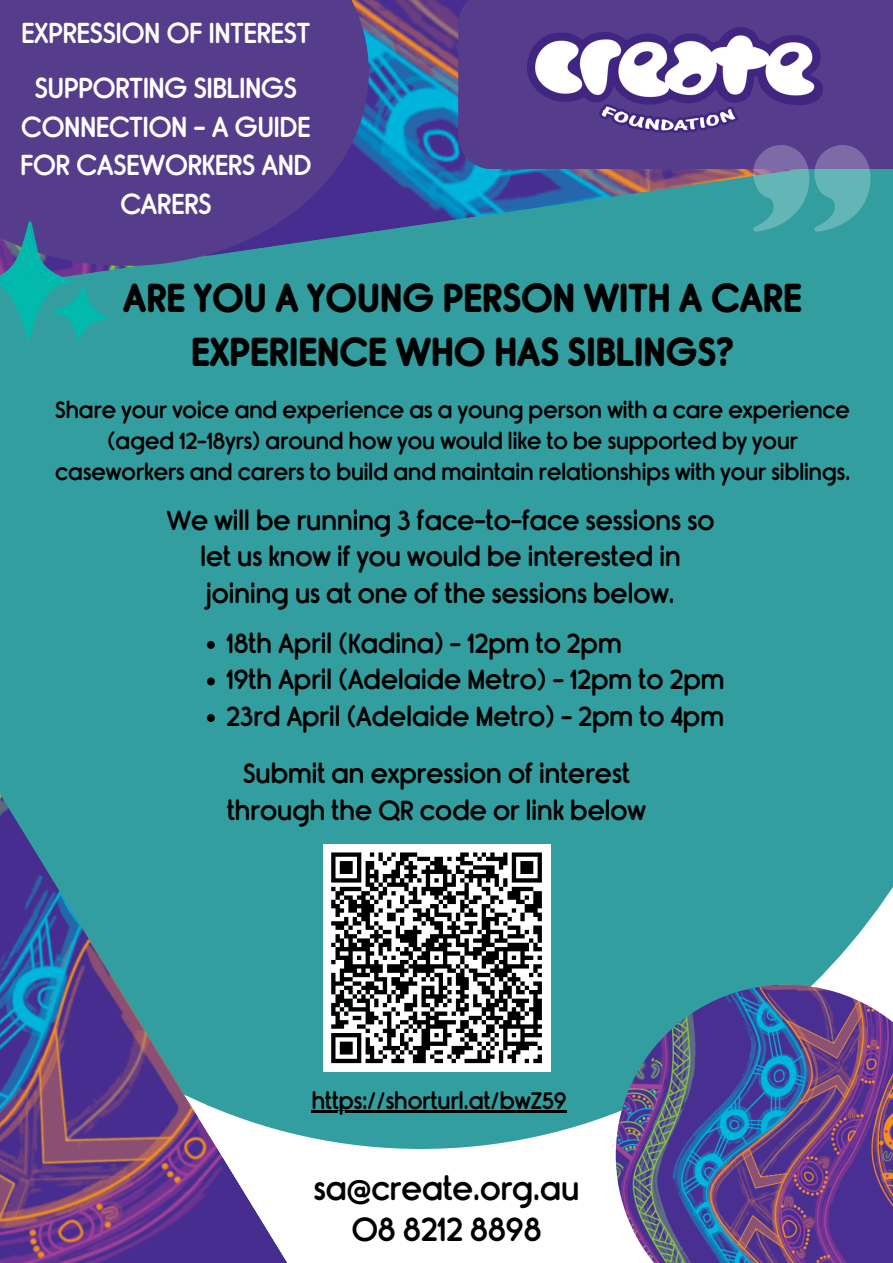
<style>
.page{position:relative;width:893px;height:1263px;background:#fff}
.page>*{position:absolute;margin:0;border:0;box-sizing:border-box;transform-origin:0 0}
.t1{font:700 38.85px/54.3px "Rimouski Rg";color:#000;text-align:center}
.t2{font:31.95px "Rimouski Sb";color:#000}
.t3{font:27.75px/38.8px "Rimouski Sb";color:#fff;text-align:center}
.t4{font:26.47px/36.7px "Rimouski Sb";color:#000;text-align:center}
.t5{font:22.88px "Rimouski Sb";color:#000}
.t6{font:22.42px/31px "Rimouski Sb";color:#000;text-align:center}
</style>
<div class="page">
<div style="left:0;top:296px;width:893px;height:853px;background:#339ea0"></div>
<img style="left:616px;top:985px;width:277px;height:278px">
<img style="left:0;top:691px;width:299px;height:572px">
<img style="left:108px;top:0;width:785px;height:296px">
<div style="left:458px;top:0;width:435px;height:169px;background:#553d8c"></div>
<img style="left:527px;top:27px;width:295px;height:106px">
<svg style="left:752px;top:145px;width:118px;height:87px;background:#5a95a9"></svg>
<div style="left:0;top:0;width:369px;height:266px;background:#553d8c"></div>
<svg style="left:0;top:221px;width:108px;height:121px"></svg>
<svg style="left:207px;top:641px;width:8px;height:8px"></svg>
<svg style="left:207px;top:677px;width:8px;height:8px"></svg>
<svg style="left:207px;top:714px;width:8px;height:8px"></svg>
<div style="left:322px;top:844px;width:228px;height:228px;background:#fff"></div>
<svg style="left:331px;top:852px;width:211px;height:212px"></svg>
<hr style="left:312px;top:1111px;width:254px;height:2px;background:#000">
<p class="t3" style="left:22px;top:14px;width:290px">EXPRESSION OF INTEREST</p>
<p class="t3" style="left:20px;top:69px;width:292px">SUPPORTING SIBLINGS<br>CONNECTION - A GUIDE<br>FOR CASEWORKERS AND<br>CARERS</p>
<h1 class="t1" style="left:123px;top:271px;width:680px">ARE YOU A YOUNG PERSON WITH A CARE<br>EXPERIENCE WHO HAS SIBLINGS?</h1>
<p class="t6" style="left:55px;top:395px;width:796px">Share your voice and experience as a young person with a care experience (aged 12-18yrs) around how you would like to be supported by your caseworkers and carers to build and maintain relationships with your siblings.</p>
<h4 class="t4" style="left:167px;top:502px;width:549px">We will be running 3 face-to-face sessions so let us know if you would be interested in joining us at one of the sessions below.</h4>
<p class="t4" style="left:227px;top:625px;width:397px">18th April (Kadina) - 12pm to 2pm</p>
<h4 class="t4" style="left:227px;top:662px;width:499px">19th April (Adelaide Metro) - 12pm to 2pm</h4>
<p class="t4" style="left:227px;top:698px;width:499px">23rd April (Adelaide Metro) - 2pm to 4pm</p>
<p class="t4" style="left:227px;top:756px;width:420px">Submit an expression of interest through the QR code or link below</p>
<p class="t5" style="left:312px;top:1088px;width:256px">https://shorturl.at/bwZ59</p>
<p class="t2" style="left:314px;top:1169px;width:267px">sa@create.org.au</p>
<p class="t2" style="left:352px;top:1211px;width:191px">08 8212 8898</p>
</div>
